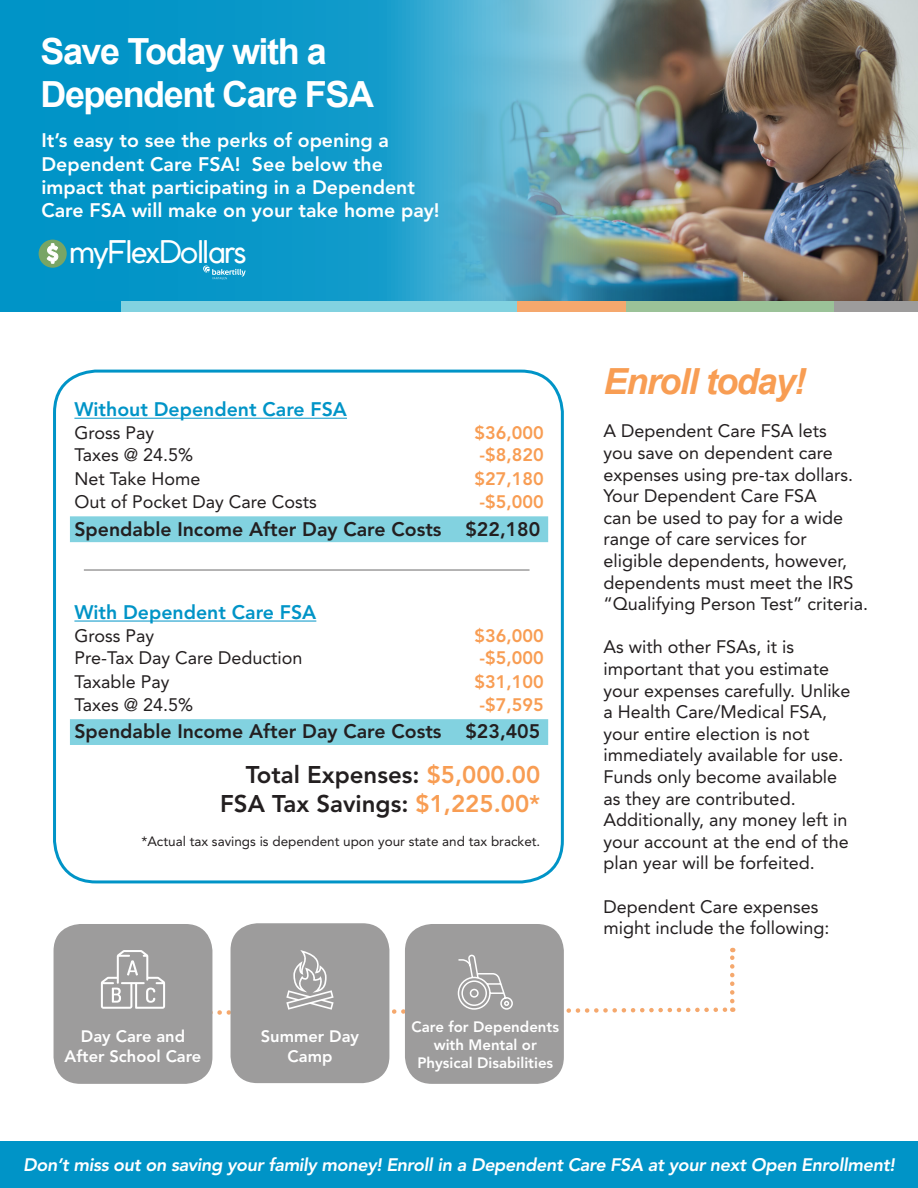
<style>
.page{position:relative;width:918px;height:1188px;background:#fff}
.page>*{position:absolute;margin:0;border:0;box-sizing:border-box;transform-origin:0 0}
.t1{font:700 36px "Arial";letter-spacing:-.04em;color:#fff}
.t2{font:italic 700 36px "Arial";letter-spacing:-.04em;color:#f89d53}
.t3{font:31.2px "Coco Gothic";letter-spacing:-.07em;color:#fff}
.t4{font:800 24px "Avenir LT Std";color:#231f20}
.t5{font:800 19.5px/23.4px "Avenir LT Std";color:#fff}
.t6{font:800 19.5px "Avenir LT Std";color:#231f20}
.t7{font:800 19.5px "Avenir LT Std";color:#0094c7}
.t8{font:18px/21.6px "Avenir LT Std";color:#231f20}
.t9{font:italic 800 18px "Avenir LT Std";letter-spacing:-.02em;color:#fff}
.t10{font:800 18px "Avenir LT Std";color:#f89d53}
.t11{font:800 16.5px "Avenir LT Std";color:#fff}
.t12{font:800 15px/18px "Avenir LT Std";color:#fff;text-align:center}
.t13{font:13.5px "Avenir LT Std";color:#231f20}
.s1{color:#f89d53}
</style>
<div class="page">
<div style="left:0;top:1141px;width:918px;height:47px;background:#0094c7"></div>
<img style="left:0;top:0;width:918px;height:302px">
<div style="left:0;top:302px;width:121px;height:10px;background:#0094c7"></div>
<div style="left:121px;top:302px;width:396px;height:10px;background:#82d2e0"></div>
<div style="left:517px;top:302px;width:109px;height:10px;background:#f5a86d"></div>
<div style="left:626px;top:302px;width:208px;height:10px;background:#9bc298"></div>
<div style="left:834px;top:302px;width:84px;height:10px;background:#9d9c9c"></div>
<div style="left:70px;top:516px;width:478px;height:26px;background:#82d2e0"></div>
<hr style="left:74px;top:418px;width:273px;height:1px;background:#0094c7">
<hr style="left:84px;top:569px;width:446px;height:2px;background:#9d9c9c">
<div style="left:53px;top:370px;width:511px;height:513px;border:3px solid #0094c7;border-radius:42px"></div>
<div style="left:70px;top:719px;width:478px;height:26px;background:#82d2e0"></div>
<hr style="left:74px;top:621px;width:242px;height:1px;background:#0094c7">
<div style="left:54px;top:924px;width:158px;height:160px;background:#9d9c9c;border-radius:27px"></div>
<div style="left:231px;top:923px;width:158px;height:160px;background:#9d9c9c;border-radius:27px"></div>
<div style="left:405px;top:924px;width:159px;height:160px;background:#9d9c9c;border-radius:27px"></div>
<svg style="left:100px;top:948px;width:635px;height:70px"></svg>
<div style="left:39px;top:240px;width:28px;height:28px;background:#78a565;border-radius:50%"></div>
<svg style="left:46px;top:243px;width:13px;height:21px"></svg>
<svg style="left:203px;top:265px;width:43px;height:14px"></svg>
<p class="t1" style="left:40px;top:28px;width:288px">Save Today with a</p>
<p class="t1" style="left:40px;top:71px;width:335px">Dependent Care FSA</p>
<p class="t5" style="left:41px;top:129px;width:400px">It’s easy to see the perks of opening a Dependent Care FSA! See below the impact that participating in a Dependent Care FSA will make on your take home pay!</p>
<p class="t3" style="left:68px;top:228px;width:180px">myFlexDollars</p>
<p class="t7" style="left:74px;top:398px;width:274px">Without Dependent Care FSA</p>
<p class="t8" style="left:74px;top:422px;width:81px">Gross Pay</p>
<p class="t10" style="left:474px;top:422px;width:71px">$36,000</p>
<p class="t8" style="left:74px;top:444px;width:120px">Taxes @ 24.5%</p>
<p class="t10" style="left:479px;top:444px;width:66px">-$8,820</p>
<p class="t8" style="left:74px;top:468px;width:128px">Net Take Home</p>
<p class="t10" style="left:474px;top:468px;width:71px">$27,180</p>
<p class="t8" style="left:74px;top:491px;width:244px">Out of Pocket Day Care Costs</p>
<p class="t10" style="left:479px;top:491px;width:66px">-$5,000</p>
<p class="t6" style="left:74px;top:517px;width:369px">Spendable Income After Day Care Costs</p>
<p class="t6" style="left:465px;top:517px;width:77px">$22,180</p>
<p class="t7" style="left:74px;top:601px;width:243px">With Dependent Care FSA</p>
<p class="t8" style="left:74px;top:625px;width:81px">Gross Pay</p>
<p class="t10" style="left:474px;top:625px;width:71px">$36,000</p>
<p class="t8" style="left:74px;top:647px;width:230px">Pre-Tax Day Care Deduction</p>
<p class="t10" style="left:479px;top:647px;width:66px">-$5,000</p>
<p class="t8" style="left:74px;top:671px;width:97px">Taxable Pay</p>
<p class="t10" style="left:474px;top:671px;width:71px">$31,100</p>
<p class="t8" style="left:74px;top:694px;width:120px">Taxes @ 24.5%</p>
<p class="t10" style="left:479px;top:694px;width:66px">-$7,595</p>
<p class="t6" style="left:74px;top:720px;width:369px">Spendable Income After Day Care Costs</p>
<p class="t6" style="left:465px;top:720px;width:77px">$23,405</p>
<p class="t4" style="left:246px;top:760px;width:296px">Total Expenses: <span class="s1">$5,000.00</span></p>
<p class="t4" style="left:220px;top:789px;width:322px">FSA Tax Savings: <span class="s1">$1,225.00*</span></p>
<p class="t13" style="left:141px;top:834px;width:400px">*Actual tax savings is dependent upon your state and tax bracket.</p>
<p class="t11" style="left:81px;top:1027px;width:106px">Day Care and</p>
<p class="t11" style="left:65px;top:1047px;width:138px">After School Care</p>
<p class="t11" style="left:261px;top:1027px;width:100px">Summer Day</p>
<p class="t11" style="left:288px;top:1047px;width:46px">Camp</p>
<p class="t12" style="left:412px;top:1018px;width:149px">Care for Dependents with Mental or<br>Physical Disabilities</p>
<p class="t2" style="left:604px;top:358px;width:204px">Enroll today!</p>
<p class="t8" style="left:604px;top:421px;width:266px">A Dependent Care FSA lets<br>you save on dependent care expenses using pre-tax dollars.<br>Your Dependent Care FSA<br>can be used to pay for a wide range of care services for eligible dependents, however, dependents must meet the IRS “Qualifying Person Test” criteria.</p>
<p class="t8" style="left:604px;top:637px;width:249px">As with other FSAs, it is important that you estimate your expenses carefully. Unlike a Health Care/Medical FSA, your entire election is not immediately available for use.<br>Funds only become available as they are contributed.<br>Additionally, any money left in your account at the end of the plan year will be forfeited.</p>
<p class="t8" style="left:604px;top:896px;width:228px">Dependent Care expenses might include the following:</p>
<p class="t9" style="left:23px;top:1154px;width:873px">Don’t miss out on saving your family money! Enroll in a Dependent Care FSA at your next Open Enrollment!</p>
</div>
